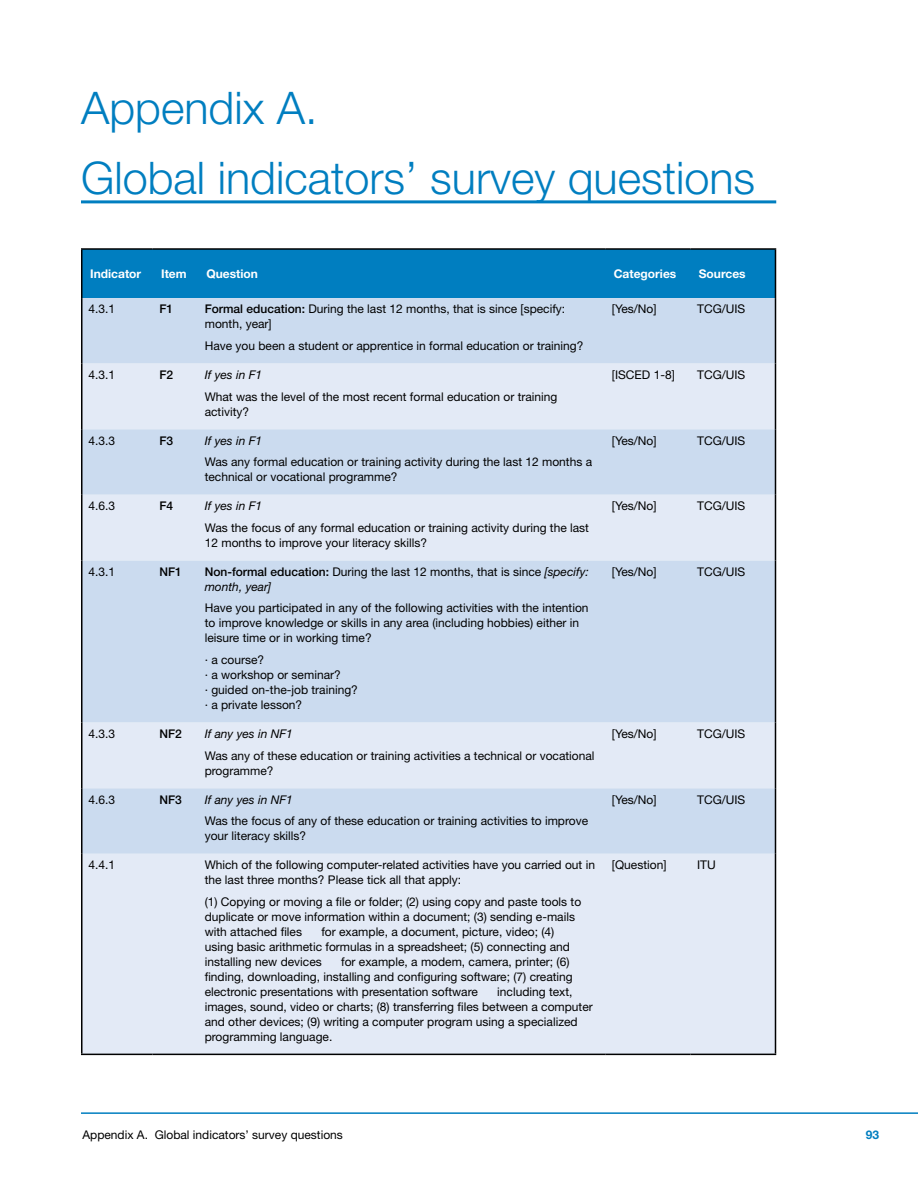
<style>
.page{position:relative;width:918px;height:1188px;background:#fff}
.page>*{position:absolute;margin:0;border:0;box-sizing:border-box;transform-origin:0 0}
.HEAD_A_-_NEXT{font:300 45px/69.3px "Helvetica Neue LT Std";color:#007ec0}
.Appen_Table_Body{font:12px/15px "Helvetica Neue LT Std";color:#000}
.Appen_Table_Body-2{font:italic 12px "Helvetica Neue LT Std";color:#000}
.Appen_Table_Head{font:700 12px "Helvetica Neue LT Std";color:#fff}
.Appen_Table_Body-3{font:500 12px "Helvetica Neue LT Std";color:#000}
.t1{font:700 12px "Helvetica Neue LT Std";color:#007ec0}
.s1{font-weight:500}
.s2{font-style:italic}
</style>
<div class="page">
<hr style="left:81px;top:1112px;width:837px;height:2px;background:#007ec0">
<hr style="left:81px;top:200px;width:695px;height:3px;background:#007ec0">
<div style="left:82px;top:250px;width:693px;height:48px;background:#007ec0"></div>
<div style="left:82px;top:298px;width:693px;height:66px;background:#cbdbef"></div>
<svg style="left:82px;top:364px;width:693px;height:690px;background:#d7e2f1"></svg>
<hr style="left:81px;top:250px;width:1px;height:48px;background:#000">
<hr style="left:81px;top:248px;width:72px;height:2px;background:#000">
<hr style="left:153px;top:248px;width:45px;height:2px;background:#000">
<hr style="left:198px;top:248px;width:407px;height:2px;background:#000">
<hr style="left:605px;top:248px;width:85px;height:2px;background:#000">
<hr style="left:690px;top:248px;width:86px;height:2px;background:#000">
<hr style="left:775px;top:250px;width:1px;height:48px;background:#000">
<hr style="left:81px;top:298px;width:1px;height:66px;background:#000">
<hr style="left:775px;top:298px;width:1px;height:66px;background:#000">
<hr style="left:81px;top:364px;width:1px;height:65px;background:#000">
<hr style="left:775px;top:364px;width:1px;height:65px;background:#000">
<hr style="left:81px;top:429px;width:1px;height:66px;background:#000">
<hr style="left:775px;top:429px;width:1px;height:66px;background:#000">
<hr style="left:81px;top:495px;width:1px;height:65px;background:#000">
<hr style="left:775px;top:495px;width:1px;height:65px;background:#000">
<hr style="left:81px;top:560px;width:1px;height:163px;background:#000">
<hr style="left:775px;top:560px;width:1px;height:163px;background:#000">
<hr style="left:81px;top:723px;width:1px;height:65px;background:#000">
<hr style="left:775px;top:723px;width:1px;height:65px;background:#000">
<hr style="left:81px;top:788px;width:1px;height:66px;background:#000">
<hr style="left:775px;top:788px;width:1px;height:66px;background:#000">
<hr style="left:81px;top:854px;width:1px;height:200px;background:#000">
<hr style="left:81px;top:1054px;width:72px;height:1px;background:#000">
<hr style="left:153px;top:1054px;width:45px;height:1px;background:#000">
<hr style="left:198px;top:1054px;width:407px;height:1px;background:#000">
<hr style="left:605px;top:1054px;width:85px;height:1px;background:#000">
<hr style="left:775px;top:854px;width:1px;height:200px;background:#000">
<hr style="left:690px;top:1054px;width:86px;height:1px;background:#000">
<p class="HEAD_A_-_NEXT" style="left:81px;top:73px;width:676px">Appendix A.<br>Global indicators’ survey questions</p>
<p class="Appen_Table_Head" style="left:90px;top:266px;width:53px">Indicator</p>
<p class="Appen_Table_Head" style="left:161px;top:266px;width:27px">Item</p>
<p class="Appen_Table_Head" style="left:206px;top:266px;width:53px">Question</p>
<p class="Appen_Table_Head" style="left:614px;top:266px;width:64px">Categories</p>
<p class="Appen_Table_Head" style="left:699px;top:266px;width:48px">Sources</p>
<p class="Appen_Table_Body" style="left:88px;top:301px;width:28px">4.3.1</p>
<p class="Appen_Table_Body-3" style="left:159px;top:302px;width:15px">F1</p>
<p class="Appen_Table_Body" style="left:205px;top:301px;width:362px"><span class="s1">Formal education:</span> During the last 12 months, that is since [specify: month, year]</p>
<p class="Appen_Table_Body" style="left:205px;top:338px;width:380px">Have you been a student or apprentice in formal education or training?</p>
<p class="Appen_Table_Body" style="left:612px;top:301px;width:46px">[Yes/No]</p>
<p class="Appen_Table_Body" style="left:697px;top:301px;width:50px">TCG/UIS</p>
<p class="Appen_Table_Body" style="left:88px;top:367px;width:28px">4.3.1</p>
<p class="Appen_Table_Body-3" style="left:159px;top:368px;width:15px">F2</p>
<p class="Appen_Table_Body-2" style="left:205px;top:367px;width:59px">If yes in F1</p>
<p class="Appen_Table_Body" style="left:205px;top:389px;width:354px">What was the level of the most recent formal education or training activity?</p>
<p class="Appen_Table_Body" style="left:88px;top:433px;width:28px">4.3.3</p>
<p class="Appen_Table_Body-3" style="left:159px;top:433px;width:15px">F3</p>
<p class="Appen_Table_Body-2" style="left:205px;top:433px;width:59px">If yes in F1</p>
<p class="Appen_Table_Body" style="left:205px;top:454px;width:389px">Was any formal education or training activity during the last 12 months a technical or vocational programme?</p>
<p class="Appen_Table_Body" style="left:88px;top:498px;width:28px">4.6.3</p>
<p class="Appen_Table_Body-3" style="left:159px;top:499px;width:15px">F4</p>
<p class="Appen_Table_Body-2" style="left:205px;top:499px;width:59px">If yes in F1</p>
<p class="Appen_Table_Body" style="left:205px;top:520px;width:386px">Was the focus of any formal education or training activity during the last<br>12 months to improve your literacy skills?</p>
<p class="Appen_Table_Body" style="left:88px;top:564px;width:28px">4.3.1</p>
<p class="Appen_Table_Body-3" style="left:159px;top:564px;width:24px">NF1</p>
<p class="Appen_Table_Body" style="left:205px;top:564px;width:386px"><span class="s1">Non-formal education:</span> During the last 12 months, that is since <span class="s2">[specify: month, year]</span></p>
<p class="Appen_Table_Body" style="left:205px;top:600px;width:385px">Have you participated in any of the following activities with the intention to improve knowledge or skills in any area (including hobbies) either in leisure time or in working time?</p>
<p class="Appen_Table_Body" style="left:205px;top:652px;width:61px">· a course?</p>
<p class="Appen_Table_Body" style="left:205px;top:667px;width:138px">· a workshop or seminar?</p>
<p class="Appen_Table_Body" style="left:205px;top:682px;width:155px">· guided on-the-job training?</p>
<p class="Appen_Table_Body" style="left:205px;top:697px;width:99px">· a private lesson?</p>
<p class="Appen_Table_Body" style="left:88px;top:726px;width:28px">4.3.3</p>
<p class="Appen_Table_Body-3" style="left:159px;top:727px;width:24px">NF2</p>
<p class="Appen_Table_Body-2" style="left:205px;top:726px;width:90px">If any yes in NF1</p>
<p class="Appen_Table_Body" style="left:205px;top:748px;width:391px">Was any of these education or training activities a technical or vocational programme?</p>
<p class="Appen_Table_Body" style="left:88px;top:792px;width:28px">4.6.3</p>
<p class="Appen_Table_Body-3" style="left:159px;top:792px;width:24px">NF3</p>
<p class="Appen_Table_Body-2" style="left:205px;top:792px;width:90px">If any yes in NF1</p>
<p class="Appen_Table_Body" style="left:205px;top:813px;width:385px">Was the focus of any of these education or training activities to improve your literacy skills?</p>
<p class="Appen_Table_Body" style="left:88px;top:857px;width:28px">4.4.1</p>
<p class="Appen_Table_Body" style="left:205px;top:857px;width:392px">Which of the following computer-related activities have you carried out in the last three months? Please tick all that apply:</p>
<p class="Appen_Table_Body" style="left:205px;top:894px;width:390px">(1) Copying or moving a file or folder; (2) using copy and paste tools to duplicate or move information within a document; (3) sending e-mails with attached files ̶ for example, a document, picture, video; (4)<br>using basic arithmetic formulas in a spreadsheet; (5) connecting and installing new devices ̶ for example, a modem, camera, printer; (6) finding, downloading, installing and configuring software; (7) creating electronic presentations with presentation software ̶ including text, images, sound, video or charts; (8) transferring files between a computer and other devices; (9) writing a computer program using a specialized programming language.</p>
<p class="Appen_Table_Body" style="left:612px;top:367px;width:64px">[ISCED 1-8]</p>
<p class="Appen_Table_Body" style="left:697px;top:367px;width:50px">TCG/UIS</p>
<p class="Appen_Table_Body" style="left:612px;top:433px;width:46px">[Yes/No]</p>
<p class="Appen_Table_Body" style="left:697px;top:433px;width:50px">TCG/UIS</p>
<p class="Appen_Table_Body" style="left:612px;top:498px;width:46px">[Yes/No]</p>
<p class="Appen_Table_Body" style="left:697px;top:498px;width:50px">TCG/UIS</p>
<p class="Appen_Table_Body" style="left:612px;top:564px;width:46px">[Yes/No]</p>
<p class="Appen_Table_Body" style="left:697px;top:564px;width:50px">TCG/UIS</p>
<p class="Appen_Table_Body" style="left:612px;top:726px;width:46px">[Yes/No]</p>
<p class="Appen_Table_Body" style="left:697px;top:726px;width:50px">TCG/UIS</p>
<p class="Appen_Table_Body" style="left:612px;top:792px;width:46px">[Yes/No]</p>
<p class="Appen_Table_Body" style="left:697px;top:792px;width:50px">TCG/UIS</p>
<p class="Appen_Table_Body" style="left:612px;top:857px;width:56px">[Question]</p>
<p class="Appen_Table_Body" style="left:697px;top:857px;width:20px">ITU</p>
<p class="Appen_Table_Body" style="left:82px;top:1127px;width:262px">Appendix A. Global indicators’ survey questions</p>
<p class="t1" style="left:866px;top:1127px;width:15px">93</p>
</div>
